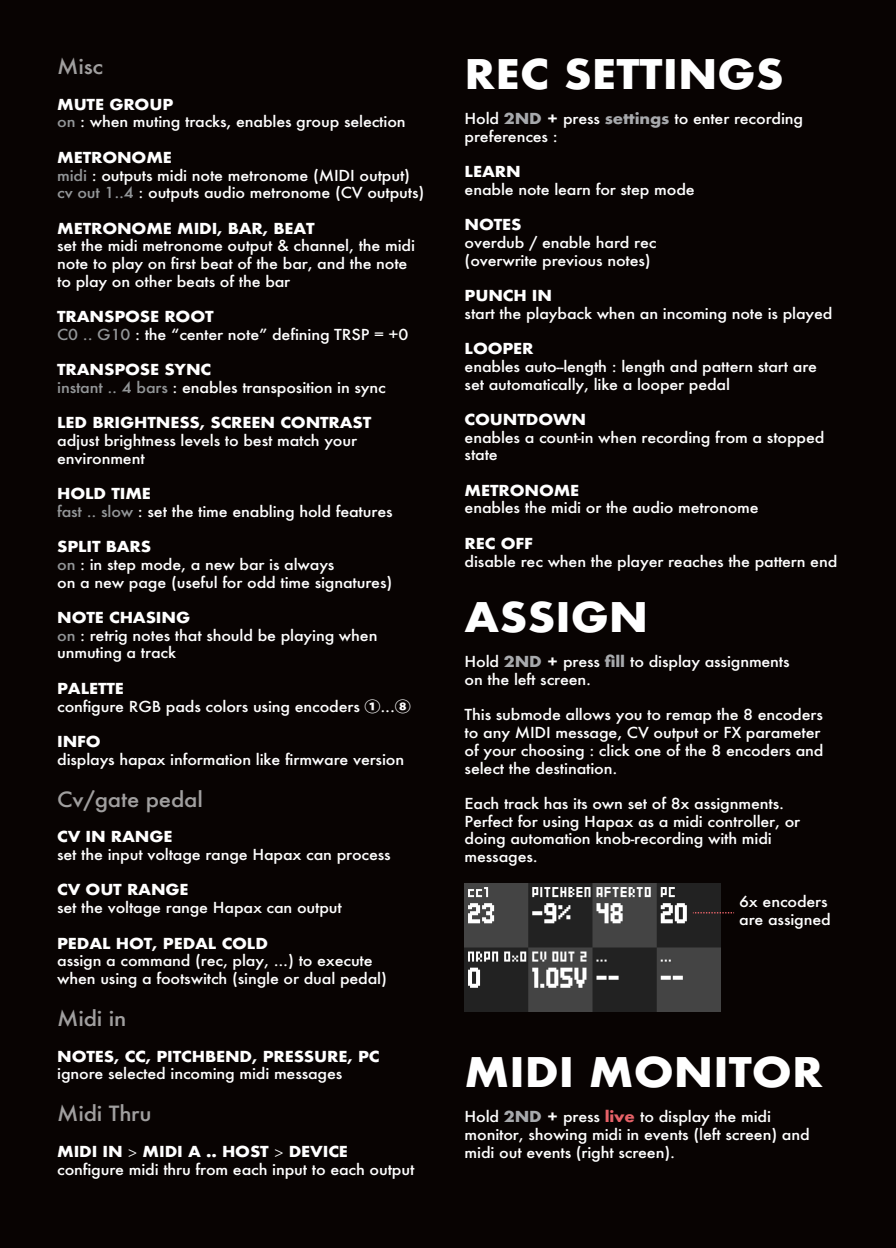
<style>
.page{position:relative;width:896px;height:1248px;background:#fff}
.page>*{position:absolute;margin:0;border:0;box-sizing:border-box;transform-origin:0 0}
.t1{font:700 39.6px "Futura";color:#fff;scale:1.09 1}
.t2{font:500 20.4px "Futura";letter-spacing:-.01em;color:#a09f9f;scale:1.09 1}
.t3{font:500 14.8px/17.6px "Futura";letter-spacing:-.01em;color:#fff;scale:1.09 1}
.t4{font:700 14.8px "Futura";letter-spacing:-.01em;color:#fff;scale:1.09 1}
.s1{font-weight:700}
.s2{color:#939698}
.s3{font-family:"Koz Go Pr 6 N";font-weight:800}
.s4{font-family:"Myriad Pro";font-weight:400}
.s5{font-weight:700;color:#a7a9ac}
.s6{font-weight:700;color:#e66268}
</style>
<div class="page">
<div style="left:0;top:0;width:896px;height:1247px;background:#080302"></div>
<img style="left:464px;top:883px;width:256px;height:128px">
<svg style="left:693px;top:911px;width:41px;height:2px"></svg>
<h2 class="t2" style="left:57px;top:53px;width:44px">Misc</h2>
<p class="t3" style="left:57px;top:95px;width:321px"><span class="s1">MUTE GROUP<br></span><span class="s2">on</span> : when muting tracks, enables group selection</p>
<p class="t3" style="left:57px;top:148px;width:338px"><span class="s1">METRONOME<br></span><span class="s2">midi</span> : outputs midi note metronome (MIDI output) <span class="s2">cv out 1..4</span> : outputs audio metronome (CV outputs)</p>
<p class="t4" style="left:57px;top:217px;width:238px">METRONOME MIDI, BAR, BEAT</p>
<p class="t3" style="left:57px;top:237px;width:330px">set the midi metronome output &amp; channel, the midi note to play on first beat of the bar, and the note to play on other beats of the bar</p>
<p class="t3" style="left:57px;top:307px;width:324px"><span class="s1">TRANSPOSE ROOT<br></span><span class="s2">C0 .. G10</span> : the “center note” defining TRSP = +0</p>
<p class="t3" style="left:57px;top:360px;width:303px"><span class="s1">TRANSPOSE SYNC<br></span><span class="s2">instant .. 4 bars</span> : enables transposition in sync</p>
<p class="t4" style="left:57px;top:412px;width:290px">LED BRIGHTNESS, SCREEN CONTRAST</p>
<p class="t3" style="left:57px;top:431px;width:277px">adjust brightness levels to best match your environment</p>
<p class="t3" style="left:57px;top:484px;width:309px"><span class="s1">HOLD TIME<br></span><span class="s2">fast .. slow</span> : set the time enabling hold features</p>
<p class="t3" style="left:57px;top:537px;width:309px"><span class="s1">SPLIT BARS<br></span><span class="s2">on</span> : in step mode, a new bar is always<br>on a new page (useful for odd time signatures)</p>
<p class="t3" style="left:57px;top:608px;width:295px"><span class="s1">NOTE CHASING<br></span><span class="s2">on</span> : retrig notes that should be playing when unmuting a track</p>
<p class="t3" style="left:57px;top:679px;width:326px"><span class="s1">PALETTE<br></span>configure RGB pads colors using encoders <span class="s3">①</span>...<span class="s3">⑧</span></p>
<p class="t4" style="left:57px;top:730px;width:41px">INFO</p>
<p class="t3" style="left:57px;top:750px;width:320px">displays hapax information like firmware version</p>
<h2 class="t2" style="left:57px;top:785px;width:135px">Cv/gate pedal</h2>
<p class="t4" style="left:57px;top:825px;width:107px">CV IN RANGE</p>
<p class="t3" style="left:57px;top:845px;width:307px">set the input voltage range Hapax can process</p>
<p class="t4" style="left:57px;top:878px;width:122px">CV OUT RANGE</p>
<p class="t3" style="left:57px;top:898px;width:263px">set the voltage range Hapax can output</p>
<p class="t4" style="left:57px;top:932px;width:195px">PEDAL HOT, PEDAL COLD</p>
<p class="t3" style="left:57px;top:951px;width:304px">assign a command (rec, play, ...) to execute when using a footswitch (single or dual pedal)</p>
<h2 class="t2" style="left:57px;top:1004px;width:65px">Midi in</h2>
<p class="t4" style="left:57px;top:1044px;width:297px">NOTES, CC, PITCHBEND, PRESSURE, PC</p>
<p class="t3" style="left:57px;top:1064px;width:263px">ignore selected incoming midi messages</p>
<h2 class="t2" style="left:57px;top:1099px;width:88px">Midi Thru</h2>
<p class="t3" style="left:57px;top:1141px;width:329px"><span class="s1">MIDI IN</span> <span class="s4">&gt;</span> <span class="s1">MIDI A .. HOST</span> <span class="s4">&gt;</span> <span class="s1">DEVICE </span>configure midi thru from each input to each output</p>
<h1 class="t1" style="left:464px;top:45px;width:294px">REC SETTINGS</h1>
<p class="t3" style="left:464px;top:109px;width:312px">Hold <span class="s5">2ND</span> <span class="s1">+</span> press <span class="s5">settings</span> to enter recording preferences :</p>
<p class="t4" style="left:464px;top:161px;width:53px">LEARN</p>
<p class="t3" style="left:464px;top:180px;width:213px">enable note learn for step mode</p>
<p class="t4" style="left:464px;top:214px;width:54px">NOTES</p>
<p class="t3" style="left:464px;top:233px;width:177px">overdub / enable hard rec (overwrite previous notes)</p>
<p class="t4" style="left:464px;top:285px;width:82px">PUNCH IN</p>
<p class="t3" style="left:464px;top:304px;width:339px">start the playback when an incoming note is played</p>
<p class="t4" style="left:464px;top:338px;width:65px">LOOPER</p>
<p class="t3" style="left:464px;top:357px;width:325px">enables auto--length : length and pattern start are set automatically, like a looper pedal</p>
<p class="t4" style="left:464px;top:408px;width:113px">COUNTDOWN</p>
<p class="t3" style="left:464px;top:428px;width:332px">enables a count-in when recording from a stopped state</p>
<p class="t4" style="left:464px;top:479px;width:107px">METRONOME</p>
<p class="t3" style="left:464px;top:499px;width:271px">enables the midi or the audio metronome</p>
<p class="t4" style="left:464px;top:532px;width:64px">REC OFF</p>
<p class="t3" style="left:464px;top:552px;width:343px">disable rec when the player reaches the pattern end</p>
<h1 class="t1" style="left:464px;top:588px;width:170px">ASSIGN</h1>
<p class="t3" style="left:464px;top:652px;width:300px">Hold <span class="s5">2ND</span> <span class="s1">+</span> press <span class="s5">fill</span> to display assignments on the left screen.</p>
<p class="t3" style="left:464px;top:705px;width:331px">This submode allows you to remap the 8 encoders to any MIDI message, CV output or FX parameter of your choosing : click one of the 8 encoders and select the destination.</p>
<p class="t3" style="left:464px;top:794px;width:309px">Each track has its own set of 8x assignments.<br>Perfect for using Hapax as a midi controller, or doing automation knob-recording with midi messages.</p>
<p class="t3" style="left:739px;top:892px;width:85px">6x encoders are assigned</p>
<h1 class="t1" style="left:464px;top:1042px;width:330px">MIDI MONITOR</h1>
<p class="t3" style="left:464px;top:1107px;width:318px">Hold <span class="s5">2ND</span> <span class="s1">+</span> press <span class="s6">live</span> to display the midi monitor, showing midi in events (left screen) and midi out events (right screen).</p>
</div>
